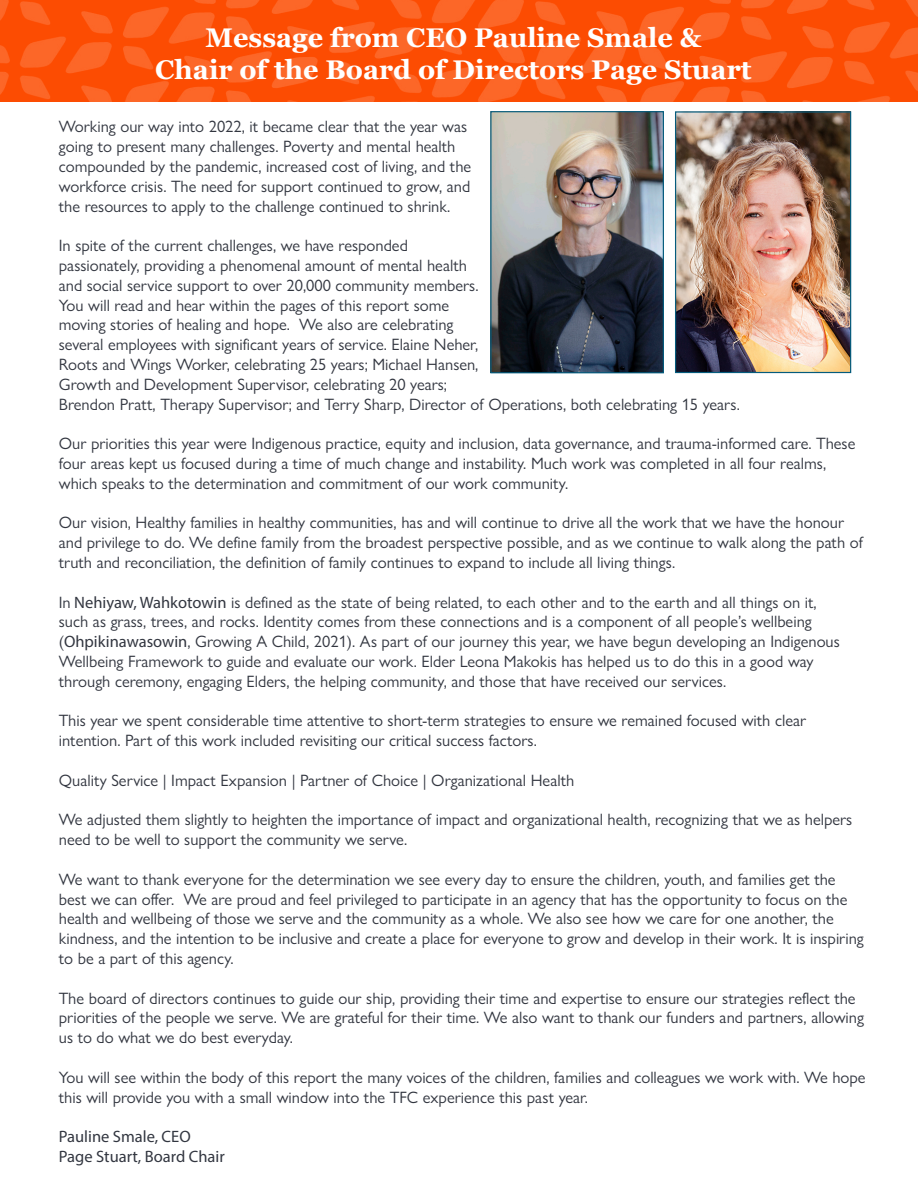
<style>
.page{position:relative;width:918px;height:1188px;background:#fff}
.page>*{position:absolute;margin:0;border:0;box-sizing:border-box;transform-origin:0 0}
.t1{font:700 27px "Georgia";color:#fff}
.t2{font:16.5px/19.8px "Gill Sans Nova";color:#323640}
.t3{font:16.5px "Myriad Pro";color:#323640}
.s1{font-family:"Myriad Pro"}
</style>
<div class="page">
<img style="left:677px;top:113px;width:172px;height:258px">
<div style="left:675px;top:111px;width:176px;height:262px;border:1px solid #055c7d"></div>
<img style="left:492px;top:113px;width:170px;height:258px">
<div style="left:490px;top:111px;width:174px;height:262px;border:1px solid #055c7d"></div>
<img style="left:0;top:0;width:918px;height:101px">
<p class="t1" style="left:205px;top:20px;width:497px">Message from CEO Pauline Smale &amp;</p>
<p class="t1" style="left:155px;top:53px;width:598px">Chair of the Board of Directors Page Stuart</p>
<p class="t2" style="left:59px;top:117px;width:414px">Working our way into 2022, it became clear that the year was going to present many challenges. Poverty and mental health compounded by the pandemic, increased cost of living, and the workforce crisis. The need for support continued to grow, and the resources to apply to the challenge continued to shrink.</p>
<p class="t2" style="left:59px;top:236px;width:683px">In spite of the current challenges, we have responded<br>passionately, providing a phenomenal amount of mental health<br>and social service support to over 20,000 community members.<br>You will read and hear within the pages of this report some<br>moving stories of healing and hope. We also are celebrating<br>several employees with significant years of service. Elaine Neher,<br>Roots and Wings Worker, celebrating 25 years; Michael Hansen,<br>Growth and Development Supervisor, celebrating 20 years;<br>Brendon Pratt, Therapy Supervisor; and Terry Sharp, Director of Operations, both celebrating 15 years.</p>
<p class="t2" style="left:59px;top:434px;width:798px">Our priorities this year were Indigenous practice, equity and inclusion, data governance, and trauma-informed care. These four areas kept us focused during a time of much change and instability. Much work was completed in all four realms, which speaks to the determination and commitment of our work community.</p>
<p class="t2" style="left:59px;top:513px;width:806px">Our vision, Healthy families in healthy communities, has and will continue to drive all the work that we have the honour and privilege to do. We define family from the broadest perspective possible, and as we continue to walk along the path of truth and reconciliation, the definition of family continues to expand to include all living things.</p>
<p class="t2" style="left:59px;top:592px;width:783px">In <span class="s1">Nehiyaw, Wahkotowin</span> is defined as the state of being related, to each other and to the earth and all things on it, such as grass, trees, and rocks. Identity comes from these connections and is a component of all people’s wellbeing (<span class="s1">Ohpikinawasowin</span>, Growing A Child, 2021). As part of our journey this year, we have begun developing an Indigenous Wellbeing Framework to guide and evaluate our work. Elder Leona Makokis has helped us to do this in a good way through ceremony, engaging Elders, the helping community, and those that have received our services.</p>
<p class="t2" style="left:59px;top:711px;width:749px">This year we spent considerable time attentive to short-term strategies to ensure we remained focused with clear intention. Part of this work included revisiting our critical success factors.</p>
<p class="t2" style="left:59px;top:770px;width:517px">Quality Service | Impact Expansion | Partner of Choice | Organizational Health</p>
<p class="t2" style="left:59px;top:810px;width:795px">We adjusted them slightly to heighten the importance of impact and organizational health, recognizing that we as helpers need to be well to support the community we serve.</p>
<p class="t2" style="left:59px;top:869px;width:806px">We want to thank everyone for the determination we see every day to ensure the children, youth, and families get the best we can offer. We are proud and feel privileged to participate in an agency that has the opportunity to focus on the health and wellbeing of those we serve and the community as a whole. We also see how we care for one another, the kindness, and the intention to be inclusive and create a place for everyone to grow and develop in their work. It is inspiring to be a part of this agency.</p>
<p class="t2" style="left:59px;top:988px;width:807px">The board of directors continues to guide our ship, providing their time and expertise to ensure our strategies reflect the priorities of the people we serve. We are grateful for their time. We also want to thank our funders and partners, allowing us to do what we do best everyday.</p>
<p class="t2" style="left:59px;top:1067px;width:808px">You will see within the body of this report the many voices of the children, families and colleagues we work with. We hope this will provide you with a small window into the TFC experience this past year.</p>
<p class="t3" style="left:59px;top:1126px;width:133px">Pauline Smale, CEO</p>
<p class="t3" style="left:59px;top:1146px;width:167px">Page Stuart, Board Chair</p>
</div>
